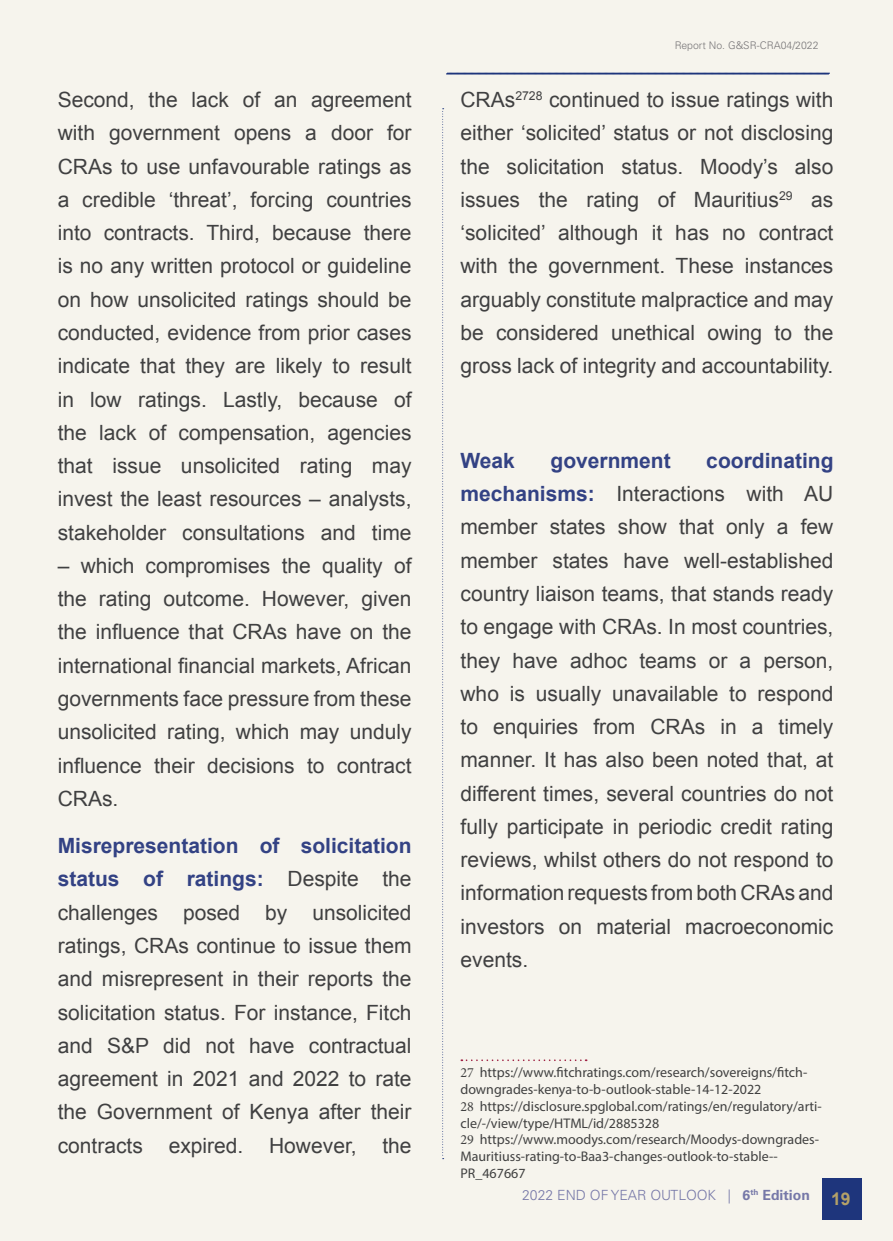
<style>
.page{position:relative;width:893px;height:1241px;background:#fff}
.page>*{position:absolute;margin:0;border:0;box-sizing:border-box;transform-origin:0 0}
.t1{font:21px/33.2px "Arial";color:#404041;text-align:justify}
.t2{font:700 21px "Arial";color:#334284}
.t3{font:14px/16.8px "Myriad Pro";color:#404040}
.t4{font:300 14px "Univers";color:#7678a8}
.t5{font:300 10.5px "Univers";color:#797779}
.s1{font-weight:700;color:#334284}
.s2{font-family:"Minion Pro"}
.s3{font-weight:700}
.s4{font-family:"Arial";font-weight:700;font-size:17.5px;color:#b4a168}
</style>
<div class="page">
<div style="left:0;top:0;width:893px;height:1240px;background:#f6f4ed"></div>
<div style="left:822px;top:1177px;width:39px;height:41px;background:#1e357c"></div>
<svg style="left:446px;top:72px;width:384px;height:3px"></svg>
<svg style="left:461px;top:1059px;width:126px;height:1px"></svg>
<svg style="left:442px;top:108px;width:2px;height:1048px"></svg>
<p class="t1" style="left:58px;top:84px;width:355px">Second, the lack of an agreement with government opens a door for CRAs to use unfavourable ratings as a credible ‘threat’, forcing countries into contracts. Third, because there is no any written protocol or guideline on how unsolicited ratings should be conducted, evidence from prior cases indicate that they are likely to result in low ratings. Lastly, because of the lack of compensation, agencies that issue unsolicited rating may invest the least resources – analysts, stakeholder consultations and time</p>
<p class="t1" style="left:58px;top:550px;width:355px">– which compromises the quality of the rating outcome. However, given the influence that CRAs have on the international financial markets, African governments face pressure from these unsolicited rating, which may unduly influence their decisions to contract CRAs.</p>
<p class="t1" style="left:58px;top:830px;width:355px"><span class="s1">Misrepresentation of solicitation status of ratings:</span> Despite the challenges posed by unsolicited ratings, CRAs continue to issue them and misrepresent in their reports the solicitation status. For instance, Fitch and S&amp;P did not have contractual agreement in 2021 and 2022 to rate the Government of Kenya after their contracts expired. However, the</p>
<p class="t5" style="left:675px;top:41px;width:145px">Report No. G&amp;SR-CRA04/2022</p>
<p class="t1" style="left:460px;top:84px;width:374px">CRAs<sup>2728</sup> continued to issue ratings with either ‘solicited’ status or not disclosing the solicitation status. Moody’s also issues the rating of Mauritius<sup>29</sup> as ‘solicited’ although it has no contract with the government. These instances arguably constitute malpractice and may be considered unethical owing to the gross lack of integrity and accountability.</p>
<p class="t1" style="left:460px;top:445px;width:374px;text-indent:246px"><span class="s1">coordinating mechanisms:</span> Interactions with AU member states show that only a few member states have well-established country liaison teams, that stands ready to engage with CRAs. In most countries, they have adhoc teams or a person, who is usually unavailable to respond to enquiries from CRAs in a timely manner. It has also been noted that, at different times, several countries do not fully participate in periodic credit rating reviews, whilst others do not respond to information requests from both CRAs and investors on material macroeconomic events.</p>
<p class="t2" style="left:460px;top:452px;width:56px">Weak</p>
<p class="t2" style="left:551px;top:452px;width:122px">government</p>
<p class="t3" style="left:460px;top:1064px;width:363px"><span class="s2">27</span> https://www.fitchratings.com/research/sovereigns/fitch&shy;downgrades-kenya-to-b-outlook-stable-14-12-2022<br><span class="s2">28</span> https://disclosure.spglobal.com/ratings/en/regulatory/arti&shy;cle/-/view/type/HTML/id/2885328<br><span class="s2">29</span> https://www.moodys.com/research/Moodys-downgrades-Mauritiuss-rating-to-Baa3-changes-outlook-to-stable-- PR_467667</p>
<p class="t4" style="left:522px;top:1188px;width:330px">2022 END OF YEAR OUTLOOK | <span class="s3">6</span><sup>th</sup> <span class="s3">Edition</span> <span class="s4">19</span></p>
</div>
